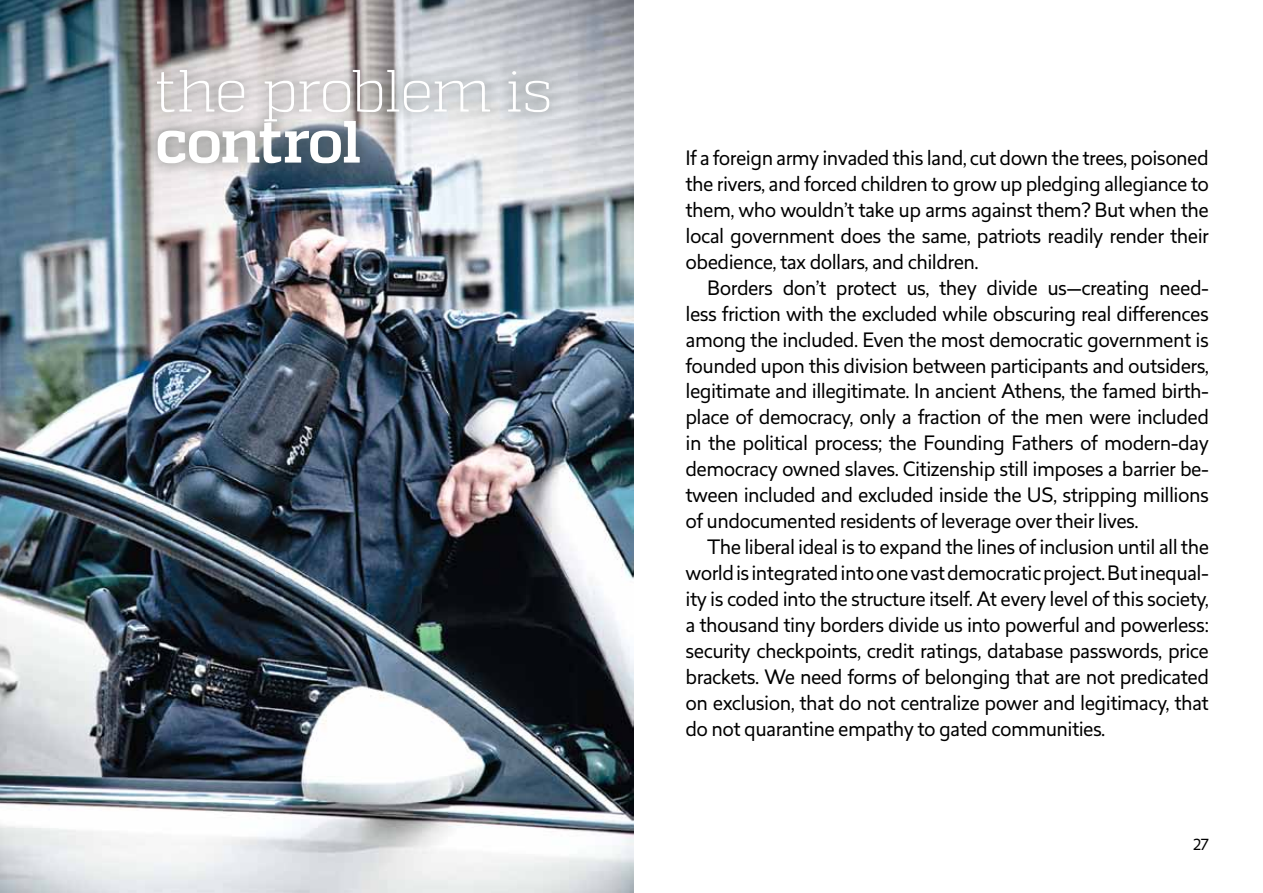
<style>
.page{position:relative;width:1263px;height:893px;background:#fff}
.page>*{position:absolute;margin:0;border:0;box-sizing:border-box;transform-origin:0 0}
.t1{font:300 59.55px "Quadon";letter-spacing:-.025em;color:#fff}
.t2{font:700 59.55px "Quadon";letter-spacing:-.03em;color:#fff}
.t3{font:19.5px/26px "Revisal";letter-spacing:-.03em;color:#000;text-align:justify}
.t4{font:15px "Revisal";color:#000}
</style>
<div class="page">
<img style="left:0;top:0;width:633px;height:893px">
<div style="left:143px;top:55px;width:421px;height:123px;background:#38433b;opacity:.75"></div>
<h1 class="t1" style="left:155px;top:57px;width:400px">the problem is</h1>
<h1 class="t2" style="left:155px;top:107px;width:208px">control</h1>
<p class="t3" style="left:685px;top:145px;width:525px">If a foreign army invaded this land, cut down the trees, poisoned the rivers, and forced children to grow up pledging allegiance to them, who wouldn’t take up arms against them? But when the local government does the same, patriots readily render their obedience, tax dollars, and children.</p>
<p class="t3" style="left:685px;top:274px;width:525px;text-indent:22px">Borders don’t protect us, they divide us—creating need&shy;less friction with the excluded while obscuring real differences among the included. Even the most democratic government is founded upon this division between participants and outsiders, legitimate and illegitimate. In ancient Athens, the famed birth&shy;place of democracy, only a fraction of the men were included in the political process; the Founding Fathers of modern-day democracy owned slaves. Citizenship still imposes a barrier be&shy;tween included and excluded inside the US, stripping millions of undocumented residents of leverage over their lives.</p>
<p class="t3" style="left:685px;top:534px;width:525px;text-indent:22px">The liberal ideal is to expand the lines of inclusion until all the world is integrated into one vast democratic project. But inequal&shy;ity is coded into the structure itself. At every level of this society, a thousand tiny borders divide us into powerful and powerless: security checkpoints, credit ratings, database passwords, price brackets. We need forms of belonging that are not predicated on exclusion, that do not centralize power and legitimacy, that do not quarantine empathy to gated communities.</p>
<p class="t4" style="left:1193px;top:834px;width:17px">27</p>
</div>
